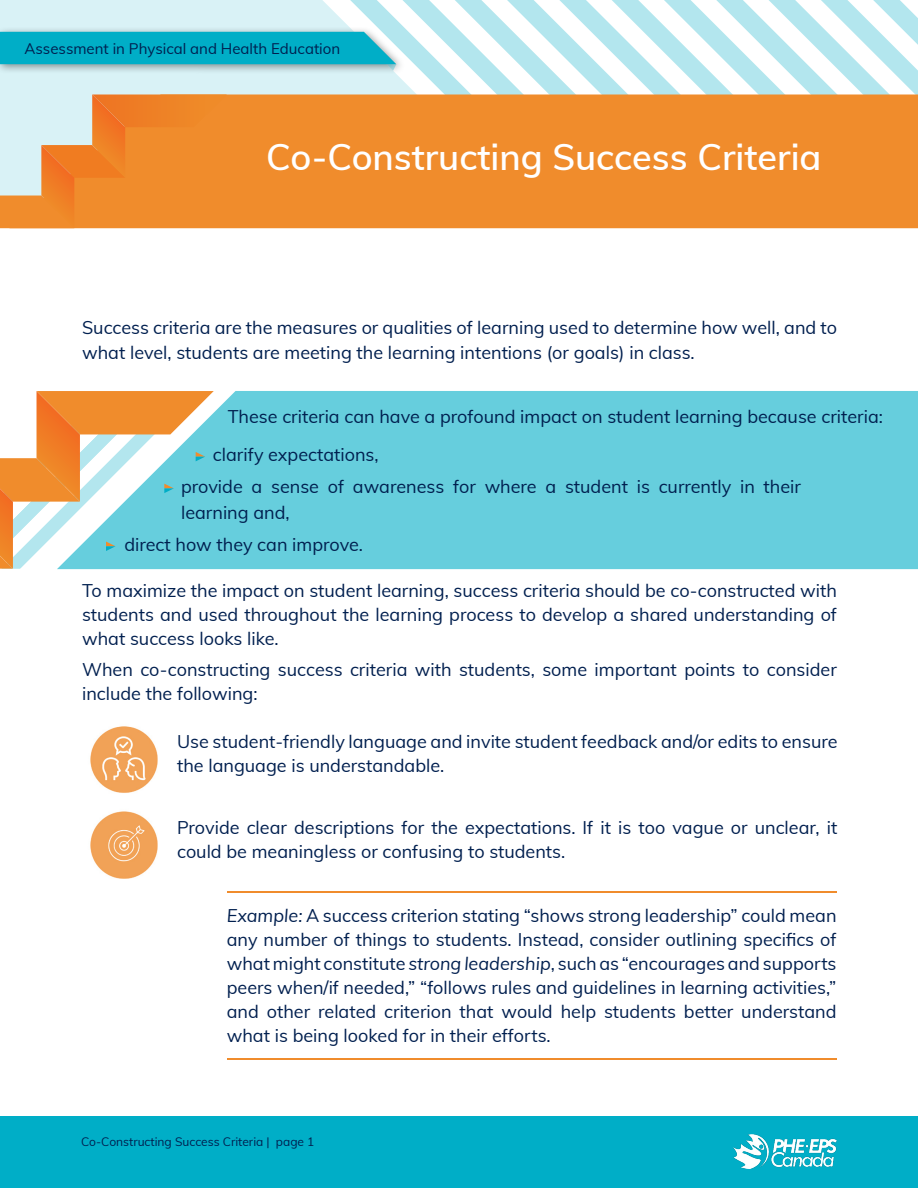
<style>
.page{position:relative;width:918px;height:1188px;background:#fff}
.page>*{position:absolute;margin:0;border:0;box-sizing:border-box;transform-origin:0 0}
.t1{font:600 36px "Muli";color:#fff}
.t2{font:18px/24px "Muli";color:#001f4f}
.t3{font:15px "Muli";color:#001f4f}
.t4{font:12px "Muli";color:#001f4f}
.s1{font-style:italic}
</style>
<div class="page">
<div style="left:0;top:1117px;width:918px;height:71px;background:#00aec7"></div>
<img style="left:734px;top:1134px;width:103px;height:34px">
<div style="left:214px;top:391px;width:704px;height:178px;background:#66cedd"></div>
<img style="left:90px;top:726px;width:68px;height:67px">
<img style="left:90px;top:811px;width:68px;height:68px">
<svg style="left:0;top:391px;width:214px;height:178px"></svg>
<hr style="left:227px;top:1058px;width:610px;height:1px;background:#f08c2c">
<hr style="left:227px;top:892px;width:610px;height:1px;background:#f08c2c">
<div style="left:0;top:0;width:338px;height:94px;background:#d9f2f6"></div>
<svg style="left:891px;top:0;width:26px;height:94px;fill:#b3e6ee"></svg>
<svg style="left:865px;top:0;width:26px;height:94px"></svg>
<svg style="left:338px;top:0;width:527px;height:94px"></svg>
<svg style="left:359px;top:22px;width:480px;height:72px"></svg>
<svg style="left:386px;top:49px;width:426px;height:45px"></svg>
<svg style="left:414px;top:75px;width:372px;height:19px"></svg>
<div style="left:227px;top:94px;width:691px;height:134px;background:#f08c2c"></div>
<svg style="left:0;top:94px;width:227px;height:134px;background:#ea9f57"></svg>
<div style="left:0;top:26px;width:405px;height:49px;background:#000;opacity:.41"></div>
<svg style="left:0;top:32px;width:396px;height:39px;background:#26b4c9"></svg>
<p class="t3" style="left:25px;top:38px;width:317px">Assessment in Physical and Health Education</p>
<h1 class="t1" style="left:266px;top:131px;width:557px">Co-Constructing Success Criteria</h1>
<p class="t2" style="left:82px;top:314px;width:757px;line-height:25.5px">Success criteria are the measures or qualities of learning used to determine how well, and to what level, students are meeting the learning intentions (or goals) in class.</p>
<p class="t2" style="left:228px;top:404px;width:657px">These criteria can have a profound impact on student learning because criteria:</p>
<p class="t2" style="left:181px;top:438px;width:621px;line-height:31.8px;text-indent:32px">clarify expectations,<br>provide a sense of awareness for where a student is currently in their</p>
<p class="t2" style="left:124px;top:495px;width:240px;line-height:32.2px;text-indent:57px">learning and,<br>direct how they can improve.</p>
<p class="t2" style="left:82px;top:578px;width:756px;text-align:justify">To maximize the impact on student learning, success criteria should be co-constructed with students and used throughout the learning process to develop a shared understanding of what success looks like.</p>
<p class="t2" style="left:82px;top:656px;width:756px">When co-constructing success criteria with students, some important points to consider include the following:</p>
<p class="t2" style="left:177px;top:729px;width:662px">Use student-friendly language and invite student feedback and/or edits to ensure the language is understandable.</p>
<p class="t2" style="left:177px;top:815px;width:662px">Provide clear descriptions for the expectations. If it is too vague or unclear, it could be meaningless or confusing to students.</p>
<p class="t2" style="left:227px;top:902px;width:611px;text-align:justify"><span class="s1">Example:</span> A success criterion stating “shows strong leadership” could mean any number of things to students. Instead, consider outlining specifics of what might constitute <span class="s1">strong leadership</span>, such as “encourages and supports peers when/if needed,” “follows rules and guidelines in learning activities,” and other related criterion that would help students better understand what is being looked for in their efforts.</p>
<p class="t4" style="left:81px;top:1133px;width:235px">Co-Constructing Success Criteria | page 1</p>
</div>
